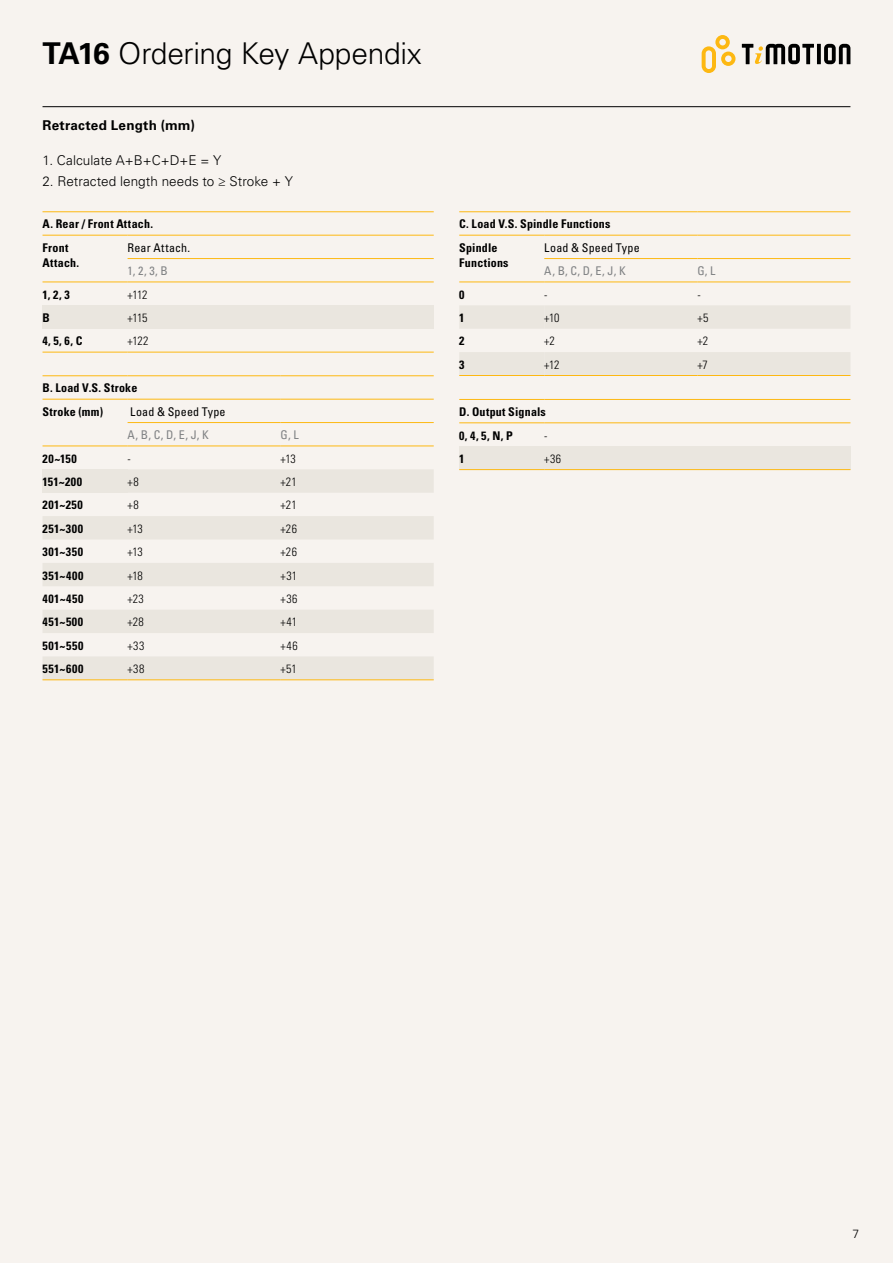
<style>
.page{position:relative;width:893px;height:1263px;background:#f7f3ef}
.page>*{position:absolute;margin:0;border:0;box-sizing:border-box;transform-origin:0 0}
.t1{font:300 30px "Univers LT Std";letter-spacing:-.01em;color:#000}
.t2{font:300 13.5px "Univers LT Std";letter-spacing:.005em;color:#000}
.t3{font:700 13.5px "Univers LT Std";letter-spacing:.015em;color:#000}
.t4{font:700 condensed 12px/23.4px "Univers LT Std";letter-spacing:.03em;color:#000}
.t5{font:300 condensed 12px "Univers LT Std";letter-spacing:-.005em;color:#000}
.t6{font:condensed 12px "Univers LT Std";letter-spacing:.015em;color:#000}
.t7{font:condensed 12px "Univers LT Std";color:#808284}
.t8{font:300 12px "Univers LT Std";color:#000}
.s1{font-weight:700}
</style>
<div class="page">
<svg style="left:702px;top:35px;width:33px;height:38px"></svg>
<svg style="left:817px;top:44px;width:4px;height:20px"></svg>
<svg style="left:824px;top:44px;width:26px;height:20px"></svg>
<svg style="left:742px;top:44px;width:72px;height:20px"></svg>
<hr style="left:43px;top:106px;width:807px;height:1px;background:#000">
<svg style="left:43px;top:469px;width:391px;height:210px;fill:#eae6df"></svg>
<hr style="left:43px;top:375px;width:85px;height:1px;background:#fdb812">
<hr style="left:128px;top:375px;width:153px;height:1px;background:#fdb812">
<hr style="left:281px;top:375px;width:153px;height:1px;background:#fdb812">
<hr style="left:43px;top:399px;width:85px;height:1px;background:#fdb812">
<hr style="left:128px;top:399px;width:153px;height:1px;background:#fdb812">
<hr style="left:281px;top:399px;width:153px;height:1px;background:#fdb812">
<hr style="left:128px;top:422px;width:153px;height:1px;background:#fdb812">
<hr style="left:281px;top:422px;width:153px;height:1px;background:#fdb812">
<hr style="left:43px;top:446px;width:85px;height:1px;background:#fdb812">
<hr style="left:128px;top:446px;width:153px;height:1px;background:#fdb812">
<hr style="left:281px;top:446px;width:153px;height:1px;background:#fdb812">
<hr style="left:43px;top:679px;width:85px;height:1px;background:#fdb812">
<hr style="left:128px;top:679px;width:153px;height:1px;background:#fdb812">
<hr style="left:281px;top:679px;width:153px;height:1px;background:#fdb812">
<div style="left:43px;top:305px;width:85px;height:24px;background:#eae6df"></div>
<div style="left:128px;top:305px;width:306px;height:24px;background:#eae6df"></div>
<hr style="left:43px;top:211px;width:85px;height:1px;background:#fdb812">
<hr style="left:128px;top:211px;width:306px;height:1px;background:#fdb812">
<hr style="left:43px;top:235px;width:85px;height:1px;background:#fdb812">
<hr style="left:128px;top:235px;width:306px;height:1px;background:#fdb812">
<hr style="left:128px;top:258px;width:306px;height:1px;background:#fdb812">
<hr style="left:43px;top:282px;width:85px;height:1px;background:#fdb812">
<hr style="left:128px;top:282px;width:306px;height:1px;background:#fdb812">
<hr style="left:43px;top:352px;width:85px;height:1px;background:#fdb812">
<hr style="left:128px;top:352px;width:306px;height:1px;background:#fdb812">
<svg style="left:459px;top:305px;width:391px;height:70px"></svg>
<hr style="left:459px;top:211px;width:85px;height:1px;background:#fdb812">
<hr style="left:544px;top:211px;width:153px;height:1px;background:#fdb812">
<hr style="left:697px;top:211px;width:153px;height:1px;background:#fdb812">
<hr style="left:459px;top:235px;width:85px;height:1px;background:#fdb812">
<hr style="left:544px;top:235px;width:153px;height:1px;background:#fdb812">
<hr style="left:697px;top:235px;width:153px;height:1px;background:#fdb812">
<hr style="left:544px;top:258px;width:153px;height:1px;background:#fdb812">
<hr style="left:697px;top:258px;width:153px;height:1px;background:#fdb812">
<hr style="left:459px;top:282px;width:85px;height:1px;background:#fdb812">
<hr style="left:544px;top:282px;width:153px;height:1px;background:#fdb812">
<hr style="left:697px;top:282px;width:153px;height:1px;background:#fdb812">
<hr style="left:459px;top:375px;width:85px;height:1px;background:#fdb812">
<hr style="left:544px;top:375px;width:153px;height:1px;background:#fdb812">
<hr style="left:697px;top:375px;width:153px;height:1px;background:#fdb812">
<div style="left:459px;top:446px;width:85px;height:24px;background:#eae6df"></div>
<div style="left:544px;top:446px;width:306px;height:24px;background:#eae6df"></div>
<hr style="left:459px;top:399px;width:85px;height:1px;background:#fdb812">
<hr style="left:544px;top:399px;width:306px;height:1px;background:#fdb812">
<hr style="left:459px;top:423px;width:85px;height:1px;background:#fdb812">
<hr style="left:544px;top:423px;width:306px;height:1px;background:#fdb812">
<hr style="left:459px;top:469px;width:85px;height:1px;background:#fdb812">
<hr style="left:544px;top:469px;width:306px;height:1px;background:#fdb812">
<h1 class="t1" style="left:43px;top:36px;width:381px"><span class="s1">TA16</span> Ordering Key Appendix</h1>
<p class="t3" style="left:43px;top:117px;width:154px">Retracted Length (mm)</p>
<p class="t2" style="left:43px;top:152px;width:180px">1. Calculate A+B+C+D+E = Y</p>
<p class="t2" style="left:43px;top:173px;width:252px">2. Retracted length needs to ≥ Stroke + Y</p>
<p class="t4" style="left:43px;top:212px;width:112px">A. Rear / Front Attach.<br>Front</p>
<p class="t4" style="left:43px;top:250px;width:38px">Attach.</p>
<p class="t6" style="left:128px;top:240px;width:64px">Rear Attach.</p>
<p class="t7" style="left:128px;top:263px;width:42px">1, 2, 3, B</p>
<p class="t4" style="left:43px;top:283px;width:29px">1, 2, 3</p>
<p class="t5" style="left:128px;top:287px;width:22px">+112</p>
<p class="t4" style="left:43px;top:306px;width:9px">B</p>
<p class="t5" style="left:128px;top:311px;width:22px">+115</p>
<p class="t4" style="left:43px;top:329px;width:41px">4, 5, 6, C</p>
<p class="t5" style="left:128px;top:334px;width:23px">+122</p>
<p class="t4" style="left:43px;top:376px;width:96px">B. Load V.S. Stroke<br>Stroke (mm)</p>
<p class="t6" style="left:130px;top:404px;width:97px">Load &amp; Speed Type</p>
<p class="t7" style="left:128px;top:427px;width:83px">A, B, C, D, E, J, K</p>
<p class="t7" style="left:281px;top:427px;width:20px">G, L</p>
<p class="t4" style="left:43px;top:447px;width:36px">20~150</p>
<p class="t5" style="left:128px;top:451px;width:5px">-</p>
<p class="t5" style="left:281px;top:451px;width:17px">+13</p>
<p class="t4" style="left:43px;top:470px;width:41px">151~200</p>
<p class="t5" style="left:128px;top:475px;width:13px">+8</p>
<p class="t5" style="left:281px;top:475px;width:18px">+21</p>
<p class="t4" style="left:43px;top:493px;width:42px">201~250</p>
<p class="t5" style="left:128px;top:498px;width:13px">+8</p>
<p class="t5" style="left:281px;top:498px;width:18px">+21</p>
<p class="t4" style="left:43px;top:517px;width:42px">251~300</p>
<p class="t5" style="left:128px;top:521px;width:17px">+13</p>
<p class="t5" style="left:281px;top:521px;width:18px">+26</p>
<p class="t4" style="left:43px;top:540px;width:42px">301~350</p>
<p class="t5" style="left:128px;top:545px;width:17px">+13</p>
<p class="t5" style="left:281px;top:545px;width:18px">+26</p>
<p class="t4" style="left:43px;top:563px;width:42px">351~400</p>
<p class="t5" style="left:128px;top:568px;width:17px">+18</p>
<p class="t5" style="left:281px;top:568px;width:18px">+31</p>
<p class="t4" style="left:43px;top:587px;width:43px">401~450</p>
<p class="t5" style="left:128px;top:591px;width:18px">+23</p>
<p class="t5" style="left:281px;top:591px;width:18px">+36</p>
<p class="t4" style="left:43px;top:610px;width:42px">451~500</p>
<p class="t5" style="left:128px;top:615px;width:18px">+28</p>
<p class="t5" style="left:281px;top:615px;width:18px">+41</p>
<p class="t4" style="left:43px;top:634px;width:42px">501~550</p>
<p class="t5" style="left:128px;top:638px;width:18px">+33</p>
<p class="t5" style="left:281px;top:638px;width:19px">+46</p>
<p class="t4" style="left:43px;top:657px;width:42px">551~600</p>
<p class="t5" style="left:128px;top:662px;width:18px">+38</p>
<p class="t5" style="left:281px;top:662px;width:18px">+51</p>
<p class="t4" style="left:459px;top:212px;width:153px">C. Load V.S. Spindle Functions<br>Spindle</p>
<p class="t4" style="left:459px;top:250px;width:51px">Functions</p>
<p class="t6" style="left:544px;top:240px;width:97px">Load &amp; Speed Type</p>
<p class="t7" style="left:544px;top:263px;width:83px">A, B, C, D, E, J, K</p>
<p class="t7" style="left:697px;top:263px;width:20px">G, L</p>
<p class="t4" style="left:459px;top:283px;width:7px">0</p>
<p class="t5" style="left:544px;top:287px;width:5px">-</p>
<p class="t5" style="left:697px;top:287px;width:5px">-</p>
<p class="t4" style="left:459px;top:306px;width:7px">1</p>
<p class="t5" style="left:544px;top:311px;width:17px">+10</p>
<p class="t5" style="left:697px;top:311px;width:12px">+5</p>
<p class="t4" style="left:459px;top:329px;width:7px">2</p>
<p class="t5" style="left:544px;top:334px;width:12px">+2</p>
<p class="t5" style="left:697px;top:334px;width:12px">+2</p>
<p class="t4" style="left:459px;top:353px;width:7px">3</p>
<p class="t5" style="left:544px;top:357px;width:17px">+12</p>
<p class="t5" style="left:697px;top:357px;width:12px">+7</p>
<p class="t4" style="left:459px;top:400px;width:88px;line-height:23.9px">D. Output Signals<br>0, 4, 5, N, P</p>
<p class="t5" style="left:544px;top:428px;width:5px">-</p>
<p class="t4" style="left:459px;top:447px;width:7px">1</p>
<p class="t5" style="left:544px;top:451px;width:18px">+36</p>
<p class="t8" style="left:852px;top:1226px;width:8px">7</p>
</div>
